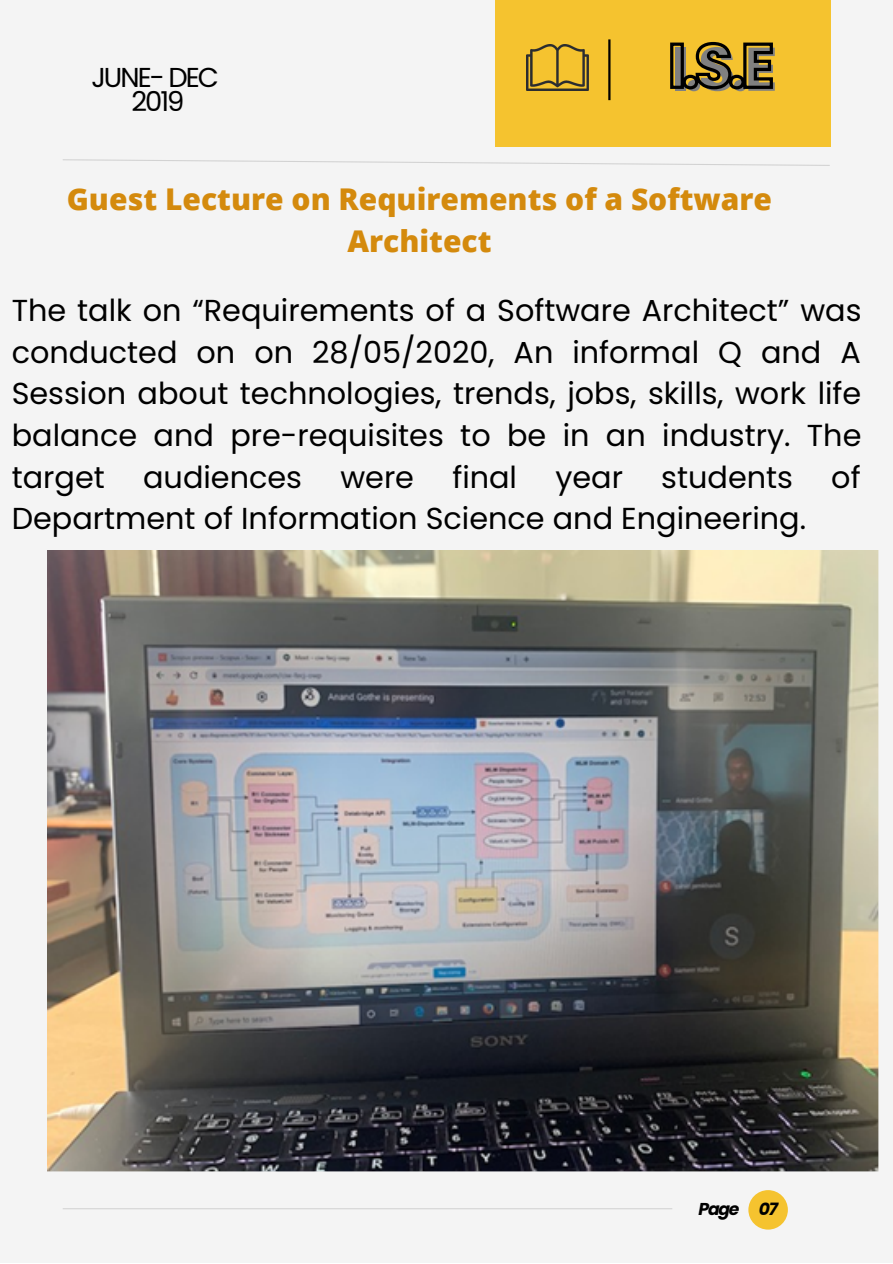
<style>
.page{position:relative;width:893px;height:1264px;background:#fff}
.page>*{position:absolute;margin:0;border:0;box-sizing:border-box;transform-origin:0 0}
.t1{font:700 61.5px "Poppins";color:#808080}
.t2{font:30.3px/41.5px "Poppins";color:#000;text-align:justify}
.t3{font:800 30px/41.5px "Open Sans";color:#d48a0d;text-align:center}
.t4{font:27.3px "Poppins";letter-spacing:-.07em;color:#000}
.t5{font:italic 700 17.25px "Poppins";letter-spacing:-.07em;color:#000}
</style>
<div class="page">
<div style="left:0;top:0;width:892px;height:1262px;background:#f4f4f4"></div>
<div style="left:495px;top:0;width:335px;height:147px;background:#f5c32f"></div>
<img style="left:526px;top:45px;width:62px;height:46px">
<hr style="left:608px;top:39px;width:2px;height:61px;background:#000">
<svg style="left:63px;top:159px;width:767px;height:7px"></svg>
<hr style="left:63px;top:1208px;width:609px;height:1px;background:#000">
<div style="left:748px;top:1190px;width:39px;height:39px;background:#f5c32f;border-radius:50%"></div>
<img style="left:48px;top:551px;width:830px;height:621px">
<svg style="left:670px;top:41px;width:103px;height:49px"></svg>
<p class="t4" style="left:91px;top:58px;width:129px">JUNE- DEC</p>
<p class="t4" style="left:131px;top:82px;width:55px">2019</p>
<p class="t1" style="left:671px;top:26px;width:108px">I.S.E</p>
<p class="t3" style="left:67px;top:178px;width:706px">Guest Lecture on Requirements of a Software<br>Architect</p>
<p class="t2" style="left:12px;top:290px;width:851px">The talk on “Requirements of a Software Architect” was conducted on on 28/05/2020, An informal Q and A Session about technologies, trends, jobs, skills, work life balance and pre-requisites to be in an industry. The target</p>
<p class="t2" style="left:143px;top:456px;width:160px">audiences</p>
<p class="t2" style="left:340px;top:456px;width:75px">were</p>
<p class="t2" style="left:452px;top:456px;width:66px">final</p>
<p class="t2" style="left:555px;top:456px;width:69px">year</p>
<p class="t2" style="left:661px;top:456px;width:133px">students</p>
<p class="t2" style="left:831px;top:456px;width:31px">of</p>
<p class="t2" style="left:12px;top:498px;width:795px">Department of Information Science and Engineering.</p>
<p class="t5" style="left:698px;top:1196px;width:42px">Page</p>
<p class="t5" style="left:758px;top:1196px;width:21px">07</p>
</div>
